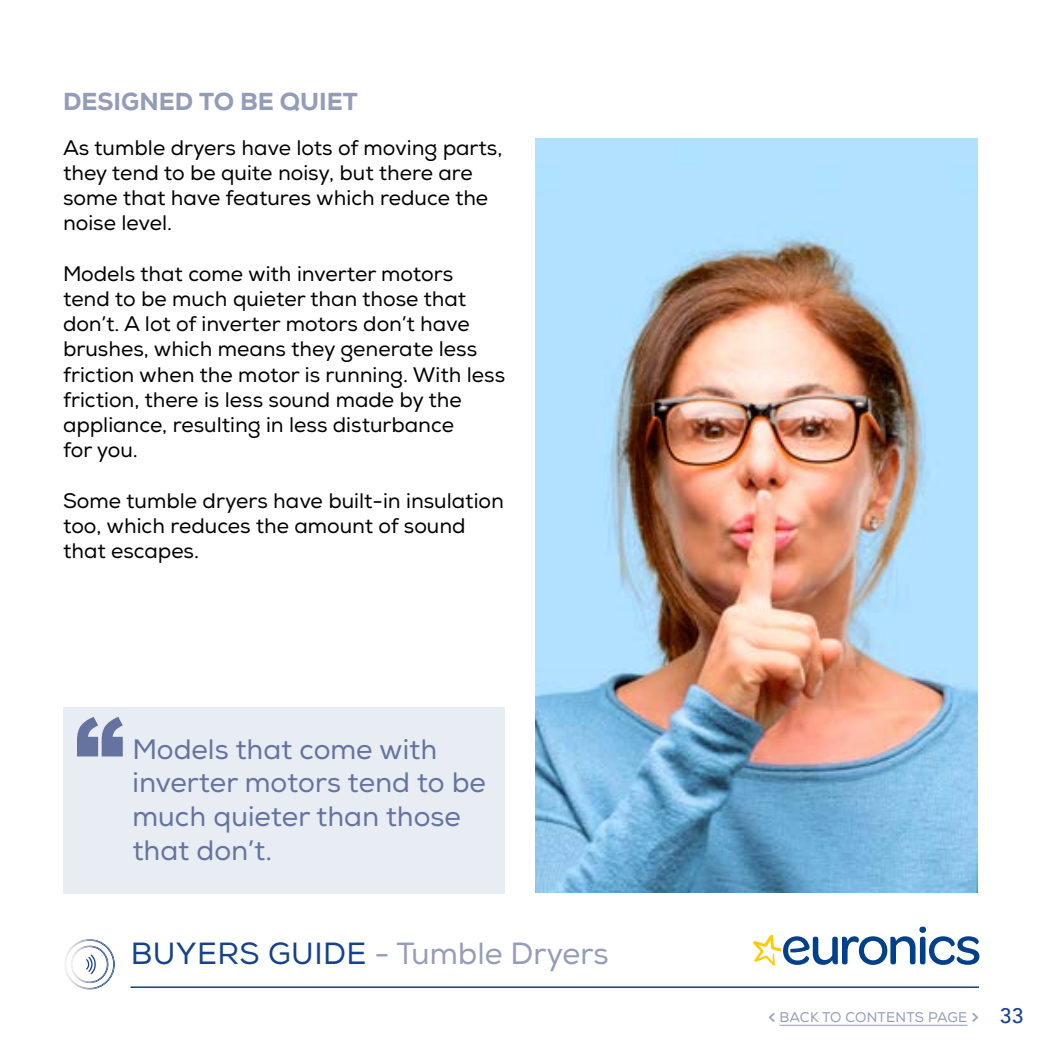
<style>
.page{position:relative;width:1042px;height:1042px;background:#fff}
.page>*{position:absolute;margin:0;border:0;box-sizing:border-box;transform-origin:0 0}
.t1{font:900 99.58px "Arial";color:#64739f}
.t2{font:30.62px "Euronics";color:#949db8}
.t3{font:28px/33.6px "Euronics";color:#64739f}
.t4{font:800 24.5px "Euronics";color:#949db8}
.t5{font:21px/25.2px "Euronics";color:#000}
.t6{font:14px "Euronics";letter-spacing:.015em;color:#949db8}
.s1{color:#15428a}
.s2{font-size:21px}
.s3{font-family:"Avenir";font-weight:500;font-size:21px;color:#15428a}
</style>
<div class="page">
<svg style="left:753px;top:926px;width:226px;height:40px"></svg>
<hr style="left:130px;top:986px;width:849px;height:2px;background:#15428a">
<hr style="left:779px;top:1025px;width:188px;height:1px;background:#949db8">
<img style="left:536px;top:139px;width:441px;height:753px">
<div style="left:63px;top:707px;width:441px;height:186px;background:#e8ecf3"></div>
<img style="left:81px;top:939px;width:34px;height:50px">
<img style="left:65px;top:940px;width:49px;height:48px">
<img style="left:71px;top:945px;width:37px;height:38px">
<img style="left:72px;top:946px;width:36px;height:36px">
<svg style="left:86px;top:954px;width:11px;height:20px"></svg>
<p class="t4" style="left:63px;top:86px;width:296px">DESIGNED TO BE QUIET</p>
<p class="t5" style="left:63px;top:135px;width:441px">As tumble dryers have lots of moving parts, they tend to be quite noisy, but there are some that have features which reduce the noise level.</p>
<p class="t5" style="left:63px;top:261px;width:444px">Models that come with inverter motors tend to be much quieter than those that don’t. A lot of inverter motors don’t have brushes, which means they generate less friction when the motor is running. With less friction, there is less sound made by the appliance, resulting in less disturbance<br>for you.</p>
<p class="t5" style="left:63px;top:488px;width:442px">Some tumble dryers have built-in insulation too, which reduces the amount of sound that escapes.</p>
<h1 class="t1" style="left:74px;top:681px;width:51px">“</h1>
<h3 class="t3" style="left:132px;top:733px;width:355px">Models that come with inverter motors tend to be much quieter than those that don’t.</h3>
<h2 class="t2" style="left:131px;top:935px;width:479px"><span class="s1">BUYERS GUIDE</span> - Tumble Dryers</h2>
<p class="t6" style="left:768px;top:1008px;width:257px"><span class="s2">&lt;</span> BACK TO CONTENTS PAGE <span class="s2">&gt;</span> <span class="s3">33</span></p>
</div>
